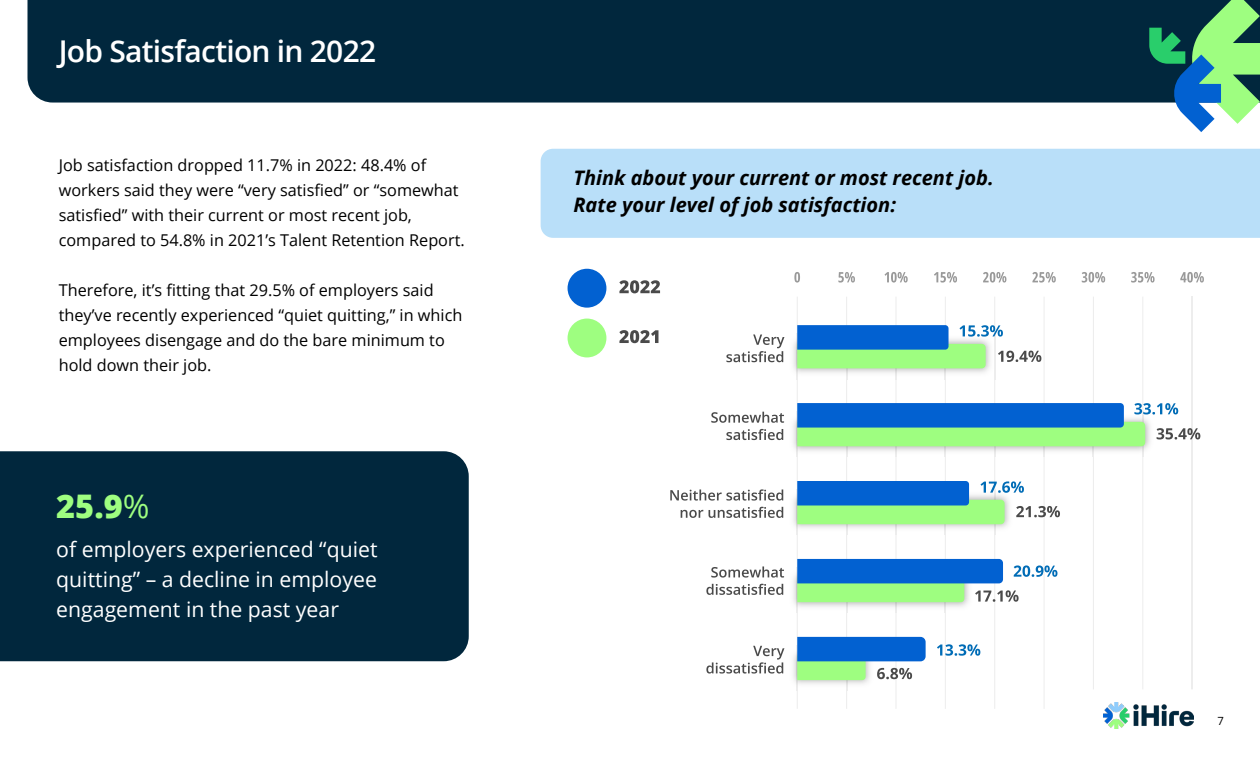
<style>
.page{position:relative;width:1260px;height:765px;background:#fff}
.page>*{position:absolute;margin:0;border:0;box-sizing:border-box;transform-origin:0 0}
.t1{font:800 32.5px "Open Sans";color:#9efe80}
.t2{font:600 30px "Open Sans";letter-spacing:-.025em;color:#fff}
.t3{font:21.25px/30px "Open Sans";color:#fff;text-align:justify}
.t4{font:italic 700 20px/27.5px "Open Sans";color:#000}
.t5{font:16.25px/25px "Open Sans";color:#000}
.t6{font:11.25px "Open Sans";color:#000}
.s1{font-weight:400}
.s2{font-style:inherit}
</style>
<div class="page">
<div style="left:28px;top:0;width:1121px;height:103px;background:#01273d"></div>
<svg style="left:1149px;top:0;width:111px;height:132px;background:#5d9f87"></svg>
<div style="left:0;top:451px;width:469px;height:210px;background:#01273d"></div>
<hr style="left:1192px;top:297px;width:1px;height:412px;background:#ededed">
<hr style="left:1142px;top:297px;width:1px;height:114px;background:#ededed">
<hr style="left:1142px;top:457px;width:1px;height:252px;background:#ededed">
<hr style="left:1093px;top:297px;width:1px;height:114px;background:#ededed">
<hr style="left:1093px;top:457px;width:1px;height:252px;background:#ededed">
<hr style="left:1044px;top:297px;width:1px;height:114px;background:#ededed">
<hr style="left:1044px;top:457px;width:1px;height:252px;background:#ededed">
<hr style="left:994px;top:297px;width:1px;height:37px;background:#ededed">
<hr style="left:994px;top:379px;width:1px;height:32px;background:#ededed">
<hr style="left:994px;top:457px;width:1px;height:33px;background:#ededed">
<hr style="left:994px;top:535px;width:1px;height:174px;background:#ededed">
<hr style="left:945px;top:297px;width:1px;height:37px;background:#ededed">
<hr style="left:945px;top:379px;width:1px;height:32px;background:#ededed">
<hr style="left:945px;top:457px;width:1px;height:33px;background:#ededed">
<hr style="left:945px;top:535px;width:1px;height:33px;background:#ededed">
<hr style="left:945px;top:612px;width:1px;height:97px;background:#ededed">
<hr style="left:895px;top:297px;width:2px;height:37px;background:#ededed">
<hr style="left:895px;top:379px;width:2px;height:32px;background:#ededed">
<hr style="left:895px;top:457px;width:2px;height:33px;background:#ededed">
<hr style="left:895px;top:535px;width:2px;height:33px;background:#ededed">
<hr style="left:895px;top:612px;width:2px;height:97px;background:#ededed">
<hr style="left:846px;top:297px;width:1px;height:37px;background:#ededed">
<hr style="left:846px;top:379px;width:1px;height:32px;background:#ededed">
<hr style="left:846px;top:457px;width:1px;height:33px;background:#ededed">
<hr style="left:846px;top:535px;width:1px;height:33px;background:#ededed">
<hr style="left:846px;top:612px;width:1px;height:33px;background:#ededed">
<svg style="left:846px;top:691px;width:1px;height:18px"></svg>
<hr style="left:797px;top:297px;width:1px;height:37px;background:#ededed">
<hr style="left:797px;top:379px;width:1px;height:32px;background:#ededed">
<hr style="left:797px;top:457px;width:1px;height:33px;background:#ededed">
<hr style="left:797px;top:535px;width:1px;height:33px;background:#ededed">
<hr style="left:797px;top:612px;width:1px;height:33px;background:#ededed">
<svg style="left:797px;top:691px;width:1px;height:18px"></svg>
<svg style="left:726px;top:335px;width:58px;height:27px"></svg>
<svg style="left:711px;top:412px;width:73px;height:11px"></svg>
<svg style="left:726px;top:429px;width:57px;height:11px"></svg>
<svg style="left:670px;top:489px;width:113px;height:12px"></svg>
<svg style="left:681px;top:507px;width:102px;height:11px"></svg>
<svg style="left:711px;top:566px;width:73px;height:12px"></svg>
<svg style="left:706px;top:584px;width:77px;height:11px"></svg>
<svg style="left:706px;top:646px;width:78px;height:28px"></svg>
<div style="left:568px;top:319px;width:38px;height:38px;background:#9efe80;border-radius:50%"></div>
<div style="left:568px;top:269px;width:38px;height:39px;background:#0261d1;border-radius:50%"></div>
<img style="left:793px;top:334px;width:203px;height:45px">
<img style="left:895px;top:368px;width:2px;height:11px">
<img style="left:793px;top:411px;width:355px;height:46px">
<img style="left:895px;top:446px;width:2px;height:11px">
<img style="left:793px;top:490px;width:215px;height:45px">
<img style="left:895px;top:524px;width:2px;height:11px">
<img style="left:793px;top:568px;width:175px;height:44px">
<img style="left:895px;top:602px;width:2px;height:10px">
<img style="left:793px;top:645px;width:76px;height:46px">
<svg style="left:619px;top:280px;width:41px;height:13px"></svg>
<svg style="left:619px;top:330px;width:39px;height:13px"></svg>
<svg style="left:797px;top:637px;width:129px;height:43px;background:#539fc1"></svg>
<svg style="left:794px;top:272px;width:6px;height:11px"></svg>
<svg style="left:838px;top:272px;width:17px;height:11px"></svg>
<svg style="left:885px;top:272px;width:23px;height:11px"></svg>
<svg style="left:934px;top:272px;width:23px;height:11px"></svg>
<svg style="left:983px;top:272px;width:23px;height:11px"></svg>
<svg style="left:1032px;top:272px;width:24px;height:11px"></svg>
<svg style="left:1082px;top:272px;width:23px;height:11px"></svg>
<svg style="left:1131px;top:272px;width:24px;height:11px"></svg>
<svg style="left:1180px;top:272px;width:24px;height:11px"></svg>
<svg style="left:797px;top:325px;width:244px;height:43px"></svg>
<svg style="left:797px;top:403px;width:403px;height:43px;background:#60b1b6"></svg>
<svg style="left:797px;top:481px;width:263px;height:43px"></svg>
<svg style="left:797px;top:559px;width:260px;height:43px"></svg>
<svg style="left:937px;top:644px;width:43px;height:12px"></svg>
<div style="left:541px;top:149px;width:719px;height:89px;background:#b9dff9"></div>
<svg style="left:1093px;top:689px;width:100px;height:29px"></svg>
<img style="left:1104px;top:702px;width:90px;height:27px">
<h2 class="t2" style="left:59px;top:30px;width:319px">Job Satisfaction in 2022</h2>
<p class="t5" style="left:59px;top:152px;width:408px">Job satisfaction dropped 11.7% in 2022: 48.4% of workers said they were “very satisfied” or “somewhat satisfied” with their current or most recent job, compared to 54.8% in 2021’s Talent Retention Report.</p>
<p class="t5" style="left:59px;top:277px;width:405px">Therefore, it’s fitting that 29.5% of employers said they’ve recently experienced “quiet quitting,” in which employees disengage and do the bare minimum to hold down their job.</p>
<h1 class="t1" style="left:56px;top:481px;width:95px">25.9<span class="s1">%</span></h1>
<h3 class="t3" style="left:56px;top:534px;width:323px">of employers experienced “quiet quitting” <span class="s2">–</span> a decline in employee engagement in the past year</h3>
<p class="t4" style="left:573px;top:163px;width:422px">Think about your current or most recent job.<br>Rate your level of job satisfaction:</p>
<p class="t6" style="left:1218px;top:713px;width:8px">7</p>
</div>
